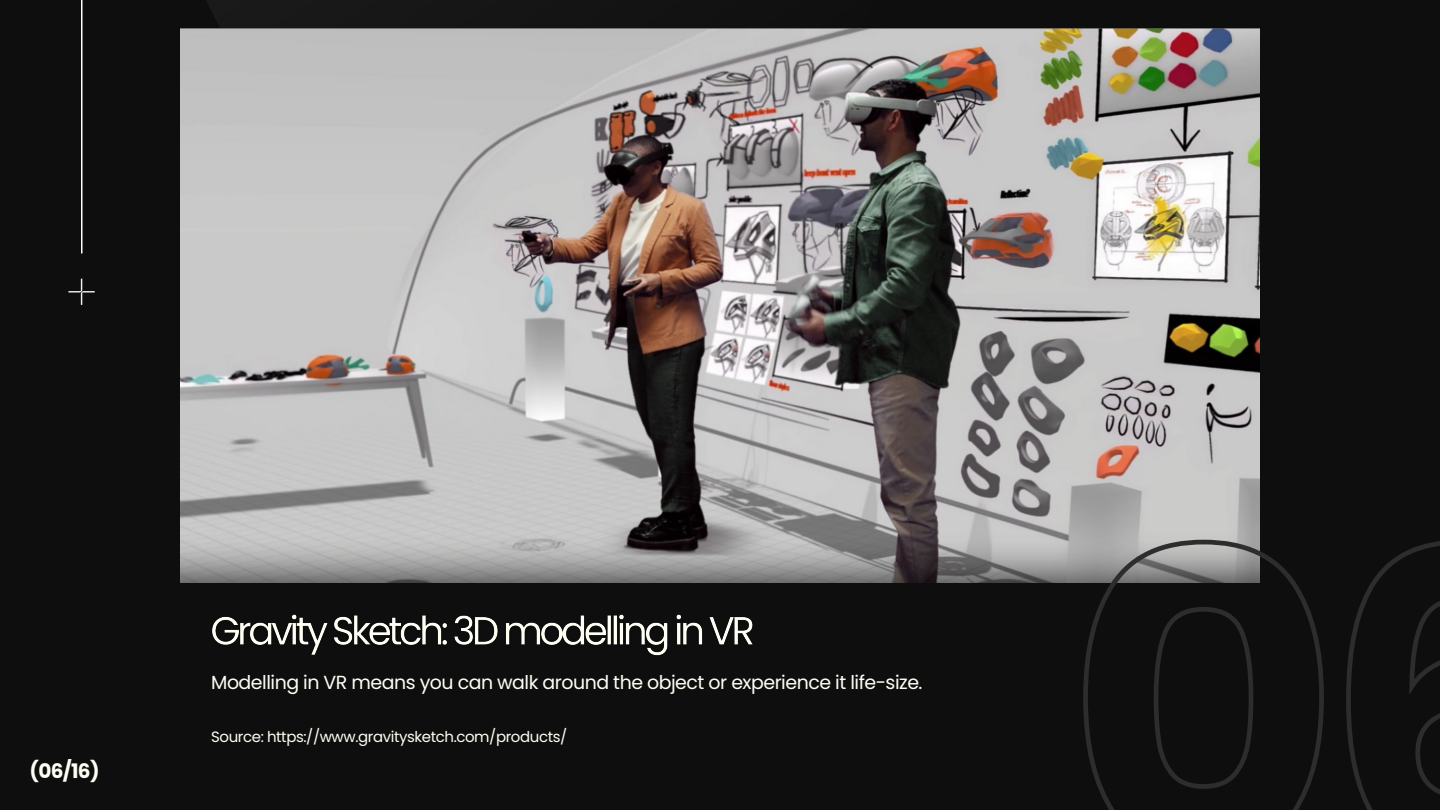
<style>
.page{position:relative;width:1440px;height:810px;background:#0e0e0e}
.page>*{position:absolute;margin:0;border:0;box-sizing:border-box;transform-origin:0 0}
.t1{font:700 20px "Poppins";color:#fffef4}
.t2{font:19px "Poppins";letter-spacing:-.025em;color:#fffef4}
.t3{font:15px "Poppins";letter-spacing:-.025em;color:#fffef4}
</style>
<div class="page">
<svg style="left:68px;top:0;width:246px;height:305px"></svg>
<img style="left:180px;top:28px;width:1080px;height:554px">
<img style="left:212px;top:614px;width:541px;height:42px">
<svg style="left:1081px;top:537px;width:359px;height:273px"></svg>
<p class="t1" style="left:30px;top:757px;width:71px">(06/16)</p>
<p class="t2" style="left:211px;top:669px;width:713px">Modelling in VR means you can walk around the object or experience it life-size.</p>
<p class="t3" style="left:211px;top:726px;width:358px">Source: https://www.gravitysketch.com/products/</p>
</div>
